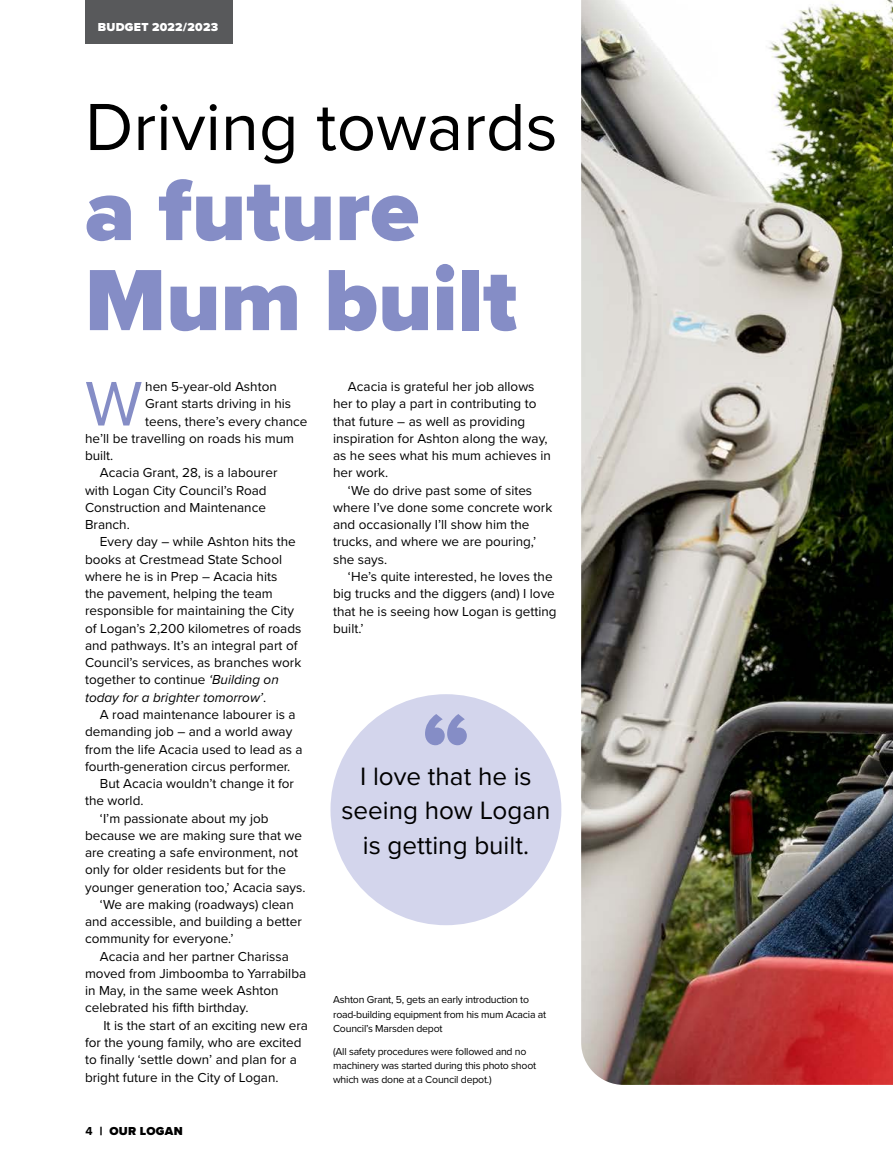
<style>
.page{position:relative;width:893px;height:1170px;background:#fff}
.page>*{position:absolute;margin:0;border:0;box-sizing:border-box;transform-origin:0 0}
.t1{font:900 90px/90px "Proxima Nova";color:#858dc6}
.t2{font:69px "Proxima Nova";color:#000}
.t3{font:65.25px "Proxima Nova";color:#858dc6}
.t4{font:26.1px/34.2px "Proxima Nova";color:#000;text-align:center}
.t5{font:13.5px/17.2px "Proxima Nova";color:#000}
.t6{font:900 12px "Proxima Nova";letter-spacing:.025em;color:#fff}
.t7{font:900 12px "Proxima Nova";letter-spacing:.025em;color:#000}
.t8{font:10.5px/14.2px "Proxima Nova";letter-spacing:-.02em;color:#000}
.s1{font-style:italic}
.s2{font-weight:700}
</style>
<div class="page">
<img style="left:581px;top:0;width:312px;height:1084px">
<div style="left:330px;top:694px;width:231px;height:231px;background:#d3d5ec;border-radius:50%"></div>
<svg style="left:425px;top:714px;width:42px;height:31px"></svg>
<div style="left:85px;top:0;width:147px;height:43px;background:#58595b"></div>
<p class="t6" style="left:98px;top:18px;width:122px">BUDGET 2022/2023</p>
<h2 class="t2" style="left:85px;top:75px;width:474px">Driving towards</h2>
<h2 class="t1" style="left:85px;top:164px;width:434px">a future<br>Mum built</h2>
<p class="t3" style="left:85px;top:355px;width:59px">W</p>
<p class="t5" style="left:145px;top:377px;width:133px">hen 5-year-old Ashton</p>
<p class="t5" style="left:145px;top:394px;width:147px">Grant starts driving in his</p>
<p class="t5" style="left:145px;top:412px;width:164px">teens, there’s every chance</p>
<p class="t5" style="left:85px;top:429px;width:211px">he’ll be travelling on roads his mum</p>
<p class="t5" style="left:85px;top:446px;width:30px">built.</p>
<p class="t5" style="left:85px;top:463px;width:194px;text-indent:15px">Acacia Grant, 28, is a labourer with Logan City Council’s Road<br>Construction and Maintenance<br>Branch.</p>
<p class="t5" style="left:85px;top:532px;width:218px;text-indent:15px">Every day – while Ashton hits the books at Crestmead State School where he is in Prep – Acacia hits<br>the pavement, helping the team responsible for maintaining the City of Logan’s 2,200 kilometres of roads and pathways. It’s an integral part of Council’s services, as branches work together to continue <span class="s1">‘Building on today for a brighter tomorrow’</span>.</p>
<p class="t5" style="left:85px;top:705px;width:219px;text-indent:15px">A road maintenance labourer is a demanding job – and a world away from the life Acacia used to lead as a fourth-generation circus performer.</p>
<p class="t5" style="left:85px;top:774px;width:211px;text-indent:15px">But Acacia wouldn’t change it for the world.</p>
<p class="t5" style="left:85px;top:808px;width:222px;text-indent:15px">‘I’m passionate about my job because we are making sure that we are creating a safe environment, not only for older residents but for the younger generation too,’ Acacia says.</p>
<p class="t5" style="left:85px;top:895px;width:218px;text-indent:15px">‘We are making (roadways) clean and accessible, and building a better community for everyone.’</p>
<p class="t5" style="left:85px;top:946px;width:223px;text-indent:15px">Acacia and her partner Charissa moved from Jimboomba to Yarrabilba in May, in the same week Ashton celebrated his fifth birthday.</p>
<p class="t5" style="left:85px;top:1015px;width:224px;text-indent:18px">It is the start of an exciting new era for the young family, who are excited to finally ‘settle down’ and plan for a bright future in the City of Logan.</p>
<p class="t7" style="left:85px;top:1122px;width:99px"><span class="s2">4</span> | OUR LOGAN</p>
<p class="t5" style="left:333px;top:377px;width:219px;text-indent:15px">Acacia is grateful her job allows her to play a part in contributing to that future – as well as providing inspiration for Ashton along the way, as he sees what his mum achieves in her work.</p>
<p class="t5" style="left:333px;top:481px;width:221px;text-indent:15px">‘We do drive past some of sites where I’ve done some concrete work and occasionally I’ll show him the trucks, and where we are pouring,’ she says.</p>
<p class="t5" style="left:333px;top:567px;width:225px;text-indent:15px">‘He’s quite interested, he loves the big trucks and the diggers (and) I love that he is seeing how Logan is getting built.’</p>
<p class="t4" style="left:341px;top:758px;width:210px">I love that he is seeing how Logan is getting built.</p>
<p class="t8" style="left:333px;top:992px;width:215px">Ashton Grant, 5, gets an early introduction to road-building equipment from his mum Acacia at<br>Council’s Marsden depot</p>
<p class="t8" style="left:333px;top:1043px;width:205px">(All safety procedures were followed and no machinery was started during this photo shoot which was done at a Council depot.)</p>
</div>
